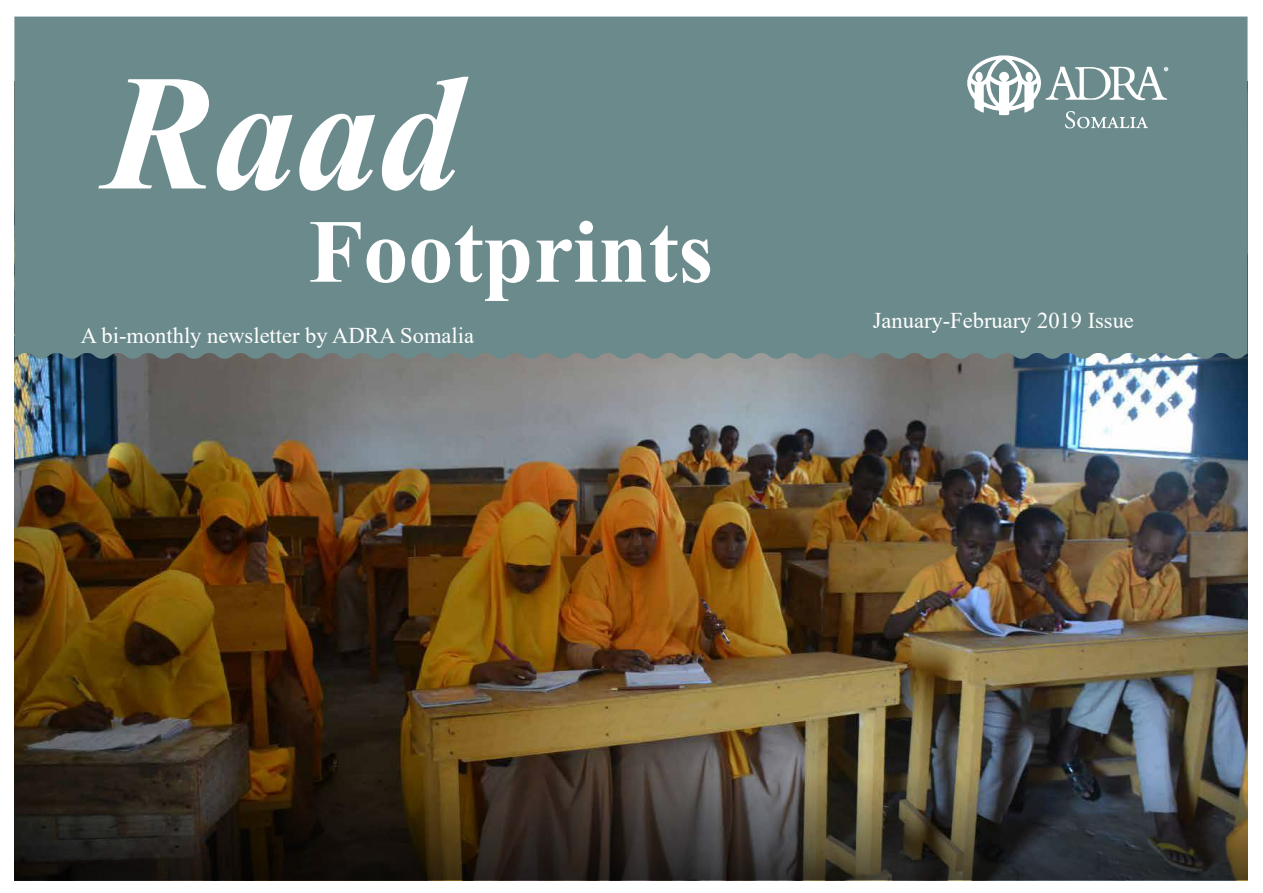
<style>
.page{position:relative;width:1263px;height:893px;background:#fff}
.page>*{position:absolute;margin:0;border:0;box-sizing:border-box;transform-origin:0 0}
.t1{font:italic 700 165px "Times New Roman";color:#fff}
.t2{font:700 90px "Times New Roman";color:#fff}
.t3{font:22.5px "Times New Roman";color:#fff}
</style>
<div class="page">
<img style="left:14px;top:359px;width:1233px;height:348px">
<img style="left:14px;top:707px;width:1233px;height:173px">
<div style="left:14px;top:17px;width:1233px;height:342px;background:#6b8a8c"></div>
<svg style="left:967px;top:55px;width:202px;height:73px"></svg>
<h1 class="t1" style="left:104px;top:18px;width:359px">Raad</h1>
<h2 class="t2" style="left:308px;top:187px;width:406px">Footprints</h2>
<p class="t3" style="left:81px;top:319px;width:395px">A bi-monthly newsletter by ADRA Somalia</p>
<p class="t3" style="left:873px;top:305px;width:263px">January-February 2019 Issue</p>
</div>
